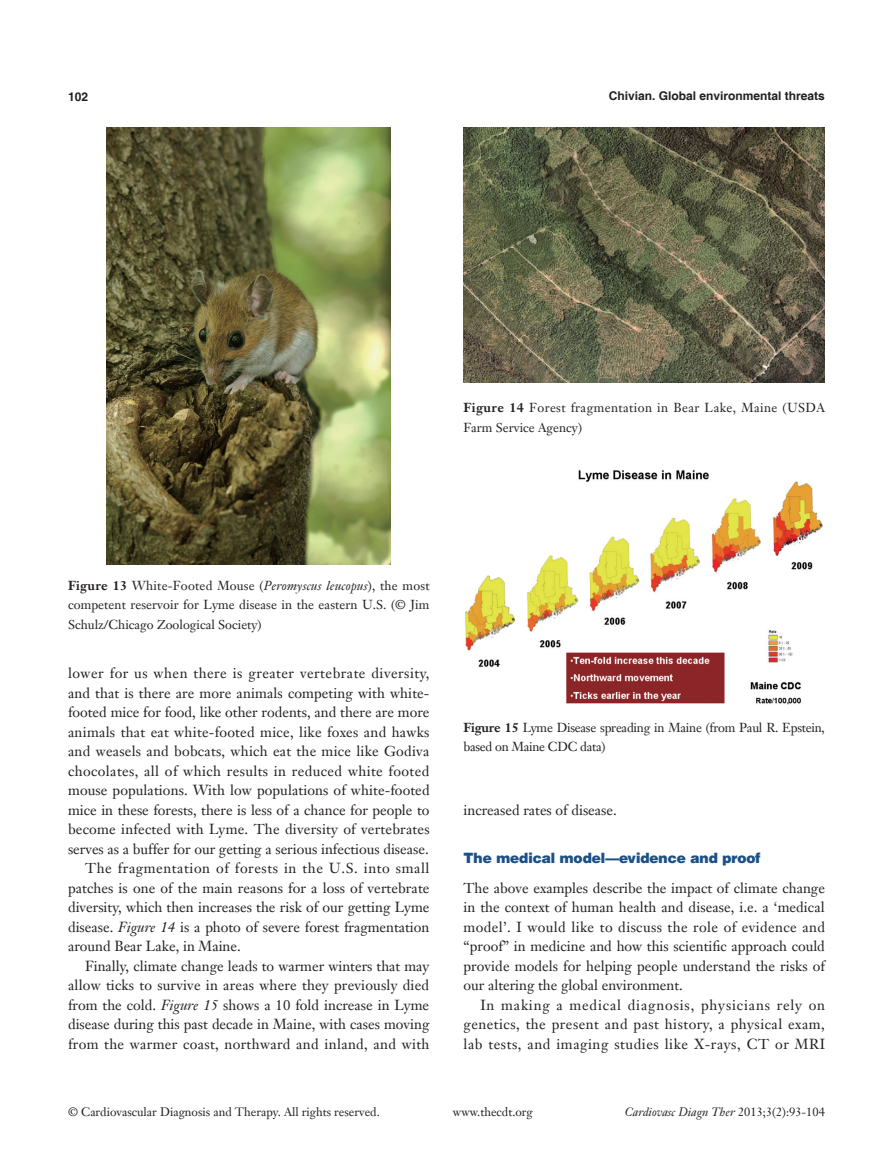
<style>
.page{position:relative;width:893px;height:1170px;background:#fff}
.page>*{position:absolute;margin:0;border:0;box-sizing:border-box;transform-origin:0 0}
.t1{font:14.25px/19.5px "Janson Text LT";letter-spacing:.005em;color:#231f20;text-align:justify}
.t2{font:14.25px "Janson Text LT";letter-spacing:.035em;color:#231f20}
.t3{font:14.25px "Janson Text LT";letter-spacing:.03em;color:#231f20}
.t4{font:14.25px "Janson Text LT";letter-spacing:.025em;color:#231f20}
.t5{font:14.25px "Janson Text LT";letter-spacing:.04em;color:#231f20}
.t6{font:900 14.25px "Helvetica";color:#1c5085}
.t7{font:12.75px/19.5px "Janson Text LT";color:#231f20;text-align:justify}
.t8{font:12.75px/19.5px "Janson Text LT";letter-spacing:-.02em;color:#231f20}
.t9{font:12.75px/19.5px "Janson Text LT";letter-spacing:.03em;color:#231f20}
.t10{font:12px "Janson Text LT";color:#231f20}
.t11{font:700 12px "Helvetica";color:#231f20}
.t12{font:italic 12px "Janson Text LT";color:#231f20}
.s1{font-weight:700}
.s2{font-style:italic}
.s3{font-style:normal}
</style>
<div class="page">
<img style="left:107px;top:128px;width:284px;height:436px">
<img style="left:463px;top:128px;width:362px;height:255px">
<img style="left:465px;top:470px;width:358px;height:235px">
<p class="t11" style="left:68px;top:89px;width:22px">102</p>
<p class="t11" style="left:609px;top:88px;width:218px">Chivian. Global environmental threats</p>
<p class="t9" style="left:463px;top:398px;width:363px"><span class="s1">Figure 14</span> Forest fragmentation in Bear Lake, Maine (USDA<br>Farm Service Agency)</p>
<p class="t7" style="left:68px;top:575px;width:363px"><span class="s1">Figure 13</span> White-Footed Mouse (<span class="s2">Peromyscus leucopus</span>), the most competent reservoir for Lyme disease in the eastern U.S. (© Jim Schulz/Chicago Zoological Society)</p>
<p class="t2" style="left:68px;top:664px;width:363px">lower for us when there is greater vertebrate diversity,</p>
<p class="t1" style="left:68px;top:682px;width:363px">and that is there are more animals competing with white-</p>
<p class="t1" style="left:68px;top:702px;width:363px">footed mice for food, like other rodents, and there are more</p>
<p class="t1" style="left:68px;top:721px;width:363px">animals that eat white-footed mice, like foxes and hawks</p>
<p class="t1" style="left:68px;top:741px;width:363px">and weasels and bobcats, which eat the mice like Godiva</p>
<p class="t3" style="left:68px;top:761px;width:363px">chocolates, all of which results in reduced white footed</p>
<p class="t1" style="left:68px;top:780px;width:363px">mouse populations. With low populations of white-footed</p>
<p class="t1" style="left:68px;top:799px;width:363px">mice in these forests, there is less of a chance for people to</p>
<p class="t1" style="left:68px;top:819px;width:363px">become infected with Lyme. The diversity of vertebrates</p>
<p class="t1" style="left:68px;top:838px;width:362px">serves as a buffer for our getting a serious infectious disease.</p>
<p class="t5" style="left:85px;top:859px;width:346px">The fragmentation of forests in the U.S. into small</p>
<p class="t1" style="left:68px;top:877px;width:363px">patches is one of the main reasons for a loss of vertebrate</p>
<p class="t1" style="left:68px;top:897px;width:363px">diversity, which then increases the risk of our getting Lyme</p>
<p class="t1" style="left:68px;top:916px;width:363px">disease. <span class="s2">Figure 14</span> is a photo of severe forest fragmentation</p>
<p class="t1" style="left:68px;top:936px;width:174px">around Bear Lake, in Maine.</p>
<p class="t1" style="left:85px;top:955px;width:346px">Finally, climate change leads to warmer winters that may</p>
<p class="t1" style="left:68px;top:975px;width:363px">allow ticks to survive in areas where they previously died</p>
<p class="t1" style="left:68px;top:994px;width:363px">from the cold. <span class="s2">Figure 15</span> shows a 10 fold increase in Lyme</p>
<p class="t1" style="left:68px;top:1014px;width:363px">disease during this past decade in Maine, with cases moving</p>
<p class="t4" style="left:68px;top:1034px;width:363px">from the warmer coast, northward and inland, and with</p>
<p class="t8" style="left:463px;top:717px;width:363px"><span class="s1">Figure 15</span> Lyme Disease spreading in Maine (from Paul R. Epstein, based on Maine CDC data)</p>
<p class="t1" style="left:463px;top:799px;width:155px">increased rates of disease.</p>
<p class="t6" style="left:463px;top:848px;width:299px">The medical model—evidence and proof</p>
<p class="t1" style="left:463px;top:877px;width:363px">The above examples describe the impact of climate change in the context of human health and disease, i.e. a ‘medical model’. I would like to discuss the role of evidence and “proof” in medicine and how this scientific approach could provide models for helping people understand the risks of our altering the global environment.</p>
<p class="t1" style="left:463px;top:994px;width:363px;text-indent:17px">In making a medical diagnosis, physicians rely on genetics, the present and past history, a physical exam, lab tests, and imaging studies like X-rays, CT or MRI</p>
<p class="t10" style="left:68px;top:1104px;width:313px">© Cardiovascular Diagnosis and Therapy. All rights reserved.</p>
<p class="t10" style="left:453px;top:1104px;width:81px">www.thecdt.org</p>
<p class="t12" style="left:625px;top:1104px;width:202px">Cardiovasc Diagn Ther <span class="s3">2013;3(2):93-104</span></p>
</div>
